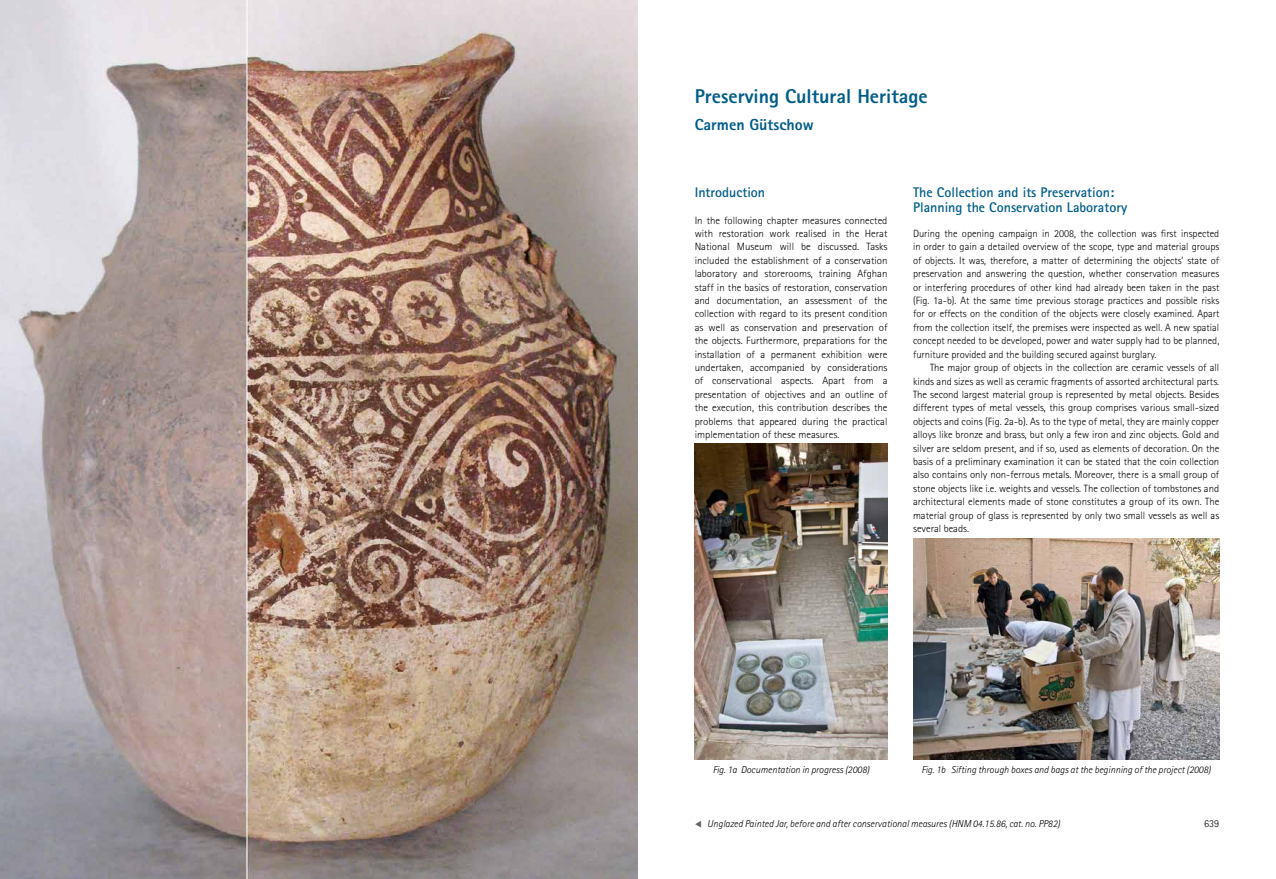
<style>
.page{position:relative;width:1276px;height:879px;background:#fff}
.page>*{position:absolute;margin:0;border:0;box-sizing:border-box;transform-origin:0 0}
.t1{font:800 20px "Rotis Sans Serif Std";color:#005c89}
.t2{font:800 16px "Rotis Sans Serif Std";color:#005c89}
.t3{font:700 14px/15px "Rotis Sans Serif Std";color:#005c89}
.t4{font:300 10.5px/13.4px "Rotis Sans Serif Std";color:#000;text-align:justify}
.t5{font:italic 300 10px "Rotis Sans Serif Std";color:#000}
.s1{color:#636362}
</style>
<div class="page">
<img style="left:913px;top:538px;width:306px;height:222px">
<img style="left:694px;top:444px;width:193px;height:316px">
<img style="left:0;top:0;width:638px;height:879px">
<h1 class="t1" style="left:694px;top:83px;width:234px">Preserving Cultural Heritage</h1>
<h2 class="t2" style="left:694px;top:114px;width:121px">Carmen Gütschow</h2>
<h3 class="t3" style="left:694px;top:184px;width:72px">Introduction</h3>
<p class="t4" style="left:694px;top:213px;width:194px">In the following chapter measures connected with restoration work realised in the Herat National Museum will be discussed. Tasks included the establishment of a conservation laboratory and storerooms, training Afghan staff in the basics of restoration, conservation and documentation, an assessment of the collection with regard to its present condition as well as conservation and preservation of the objects. Furthermore, preparations for the installation of a permanent exhibition were undertaken, accompanied by considerations of conservational aspects. Apart from a presentation of objectives and an outline of the execution, this contribution describes the problems that appeared during the practical implementation of these measures.</p>
<h3 class="t3" style="left:913px;top:184px;width:216px">The Collection and its Preservation:<br>Planning the Conservation Laboratory</h3>
<p class="t4" style="left:913px;top:227px;width:308px">During the opening campaign in 2008, the collection was first inspected in order to gain a detailed overview of the scope, type and material groups of objects. It was, therefore, a matter of determining the objects’ state of preservation and answering the question, whether conservation measures or interfering procedures of other kind had already been taken in the past (Fig. 1a-b). At the same time previous storage practices and possible risks for or effects on the condition of the objects were closely examined. Apart from the collection itself, the premises were inspected as well. A new spatial concept needed to be developed, power and water supply had to be planned, furniture provided and the building secured against burglary.</p>
<p class="t4" style="left:913px;top:361px;width:308px;text-indent:17px">The major group of objects in the collection are ceramic vessels of all kinds and sizes as well as ceramic fragments of assorted architectural parts.<br>The second largest material group is represented by metal objects. Besides different types of metal vessels, this group comprises various small-sized objects and coins (Fig. 2a-b). As to the type of metal, they are mainly copper alloys like bronze and brass, but only a few iron and zinc objects. Gold and silver are seldom present, and if so, used as elements of decoration. On the basis of a preliminary examination it can be stated that the coin collection also contains only non-ferrous metals. Moreover, there is a small group of stone objects like i.e. weights and vessels. The collection of tombstones and architectural elements made of stone constitutes a group of its own. The material group of glass is represented by only two small vessels as well as several beads.</p>
<p class="t5" style="left:713px;top:764px;width:158px">Fig. 1a Documentation in progress (2008)</p>
<p class="t5" style="left:921px;top:764px;width:291px">Fig. 1b Sifting through boxes and bags at the beginning of the project (2008)</p>
<p class="t5" style="left:694px;top:817px;width:367px"><span class="s1">▼</span> Unglazed Painted Jar, before and after conservational measures (HNM 04.15.86, cat. no. PP82)</p>
<p class="t4" style="left:1204px;top:816px;width:17px">639</p>
</div>
